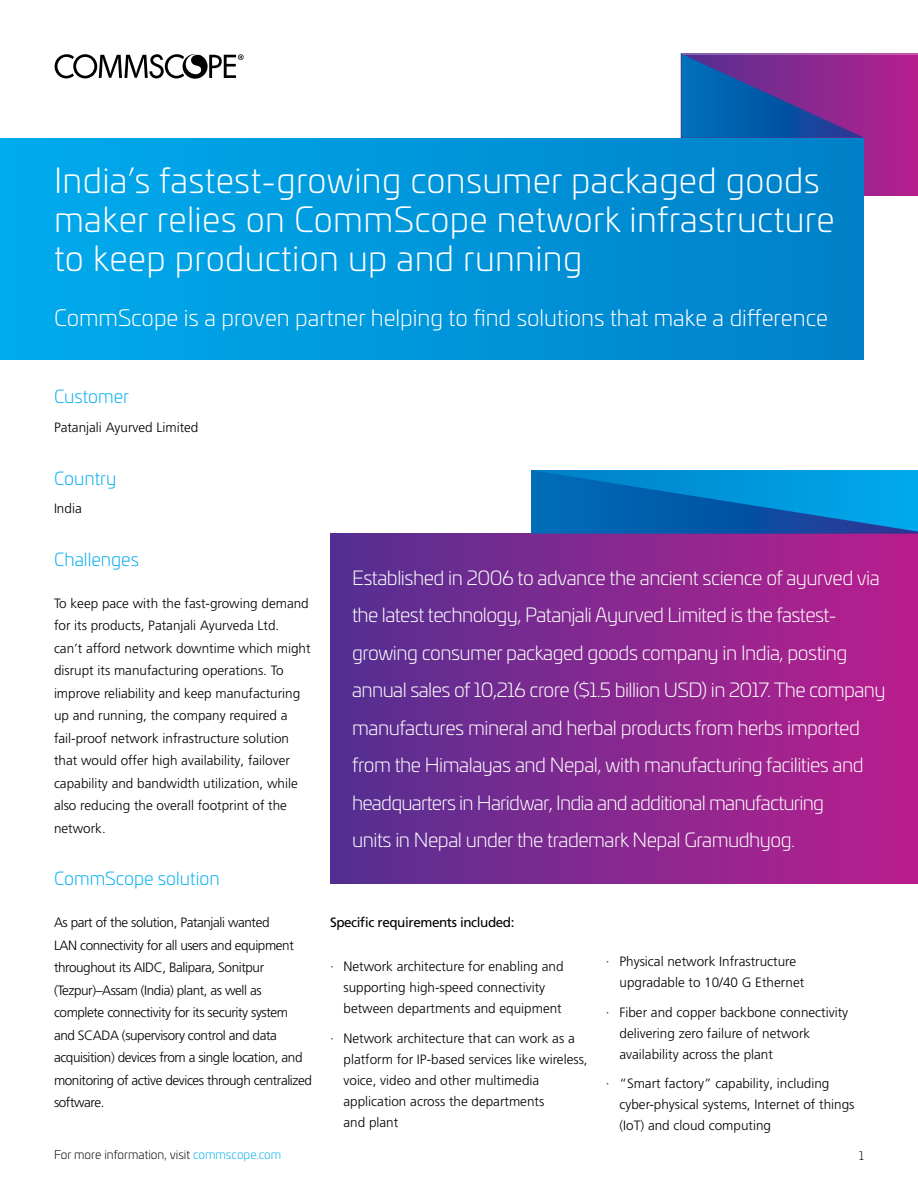
<style>
.page{position:relative;width:918px;height:1188px;background:#fff}
.page>*{position:absolute;margin:0;border:0;box-sizing:border-box;transform-origin:0 0}
.t1{font:300 34.5px/39px "Univia Pro";letter-spacing:.01em;color:#fff}
.t2{font:300 22.5px "Univia Pro";color:#fff}
.t3{font:300 19.5px/37.5px "Univia Pro";letter-spacing:-.025em;color:#fff}
.t4{font:300 18px "Univia Pro";color:#00aeef}
.t5{font:300 13.5px/21px "Frutiger LT Pro";color:#000}
.t6{font:300 13.5px/22.5px "Frutiger LT Pro";letter-spacing:-.03em;color:#000}
.t7{font:13.5px "Frutiger LT Pro";letter-spacing:-.03em;color:#000}
.t8{font:300 12px "Univia Pro";color:#000}
.s1{color:#00aeef}
</style>
<div class="page">
<div style="left:0;top:138px;width:864px;height:222px;background:linear-gradient(to right,#00acee,#0080c8)"></div>
<svg style="left:681px;top:53px;width:237px;height:143px;background:#4750a9"></svg>
<svg style="left:55px;top:54px;width:189px;height:25px"></svg>
<div style="left:330px;top:534px;width:588px;height:350px;background:linear-gradient(to right,#543091,#ba1f8e)"></div>
<svg style="left:531px;top:470px;width:387px;height:64px;background:#0379c4"></svg>
<h1 class="t1" style="left:54px;top:159px;width:782px">India’s fastest-growing consumer packaged goods maker relies on CommScope network infrastructure to keep production up and running</h1>
<h2 class="t2" style="left:54px;top:302px;width:776px">CommScope is a proven partner helping to find solutions that make a difference</h2>
<h3 class="t4" style="left:54px;top:383px;width:77px">Customer</h3>
<p class="t5" style="left:54px;top:417px;width:146px">Patanjali Ayurved Limited</p>
<h3 class="t4" style="left:54px;top:465px;width:64px">Country</h3>
<p class="t5" style="left:54px;top:498px;width:29px">India</p>
<h3 class="t4" style="left:54px;top:546px;width:87px">Challenges</h3>
<p class="t5" style="left:54px;top:592px;width:258px;line-height:22.5px">To keep pace with the fast-growing demand for its products, Patanjali Ayurveda Ltd. can’t afford network downtime which might disrupt its manufacturing operations. To improve reliability and keep manufacturing up and running, the company required a fail-proof network infrastructure solution that would offer high availability, failover capability and bandwidth utilization, while also reducing the overall footprint of the network.</p>
<h3 class="t4" style="left:54px;top:866px;width:167px">CommScope solution</h3>
<p class="t6" style="left:54px;top:911px;width:260px">As part of the solution, Patanjali wanted<br>LAN connectivity for all users and equipment throughout its AIDC, Balipara, Sonitpur (Tezpur)–Assam (India) plant, as well as complete connectivity for its security system and SCADA (supervisory control and data acquisition) devices from a single location, and monitoring of active devices through centralized software.</p>
<p class="t3" style="left:352px;top:558px;width:535px">Established in 2006 to advance the ancient science of ayurved via the latest technology, Patanjali Ayurved Limited is the fastest&shy;growing consumer packaged goods company in India, posting annual sales of 10,216 crore ($1.5 billion USD) in 2017. The company manufactures mineral and herbal products from herbs imported from the Himalayas and Nepal, with manufacturing facilities and headquarters in Haridwar, India and additional manufacturing<br>units in Nepal under the trademark Nepal Gramudhyog.</p>
<p class="t7" style="left:330px;top:914px;width:186px">Specific requirements included:</p>
<p class="t5" style="left:344px;top:956px;width:222px;text-indent:-14px">· Network architecture for enabling and supporting high-speed connectivity between departments and equipment</p>
<p class="t5" style="left:344px;top:1027px;width:246px;text-indent:-14px">· Network architecture that can work as a platform for IP-based services like wireless, voice, video and other multimedia application across the departments<br>and plant</p>
<p class="t5" style="left:619px;top:951px;width:186px;text-indent:-14px">· Physical network Infrastructure upgradable to 10/40 G Ethernet</p>
<p class="t5" style="left:619px;top:1002px;width:230px;text-indent:-14px">· Fiber and copper backbone connectivity delivering zero failure of network availability across the plant</p>
<p class="t5" style="left:619px;top:1073px;width:236px;text-indent:-14px">· “Smart factory” capability, including cyber-physical systems, Internet of things (IoT) and cloud computing</p>
<p class="t8" style="left:54px;top:1146px;width:229px">For more information, visit <span class="s1">commscope.com</span></p>
<p class="t8" style="left:859px;top:1147px;width:6px">1</p>
</div>
